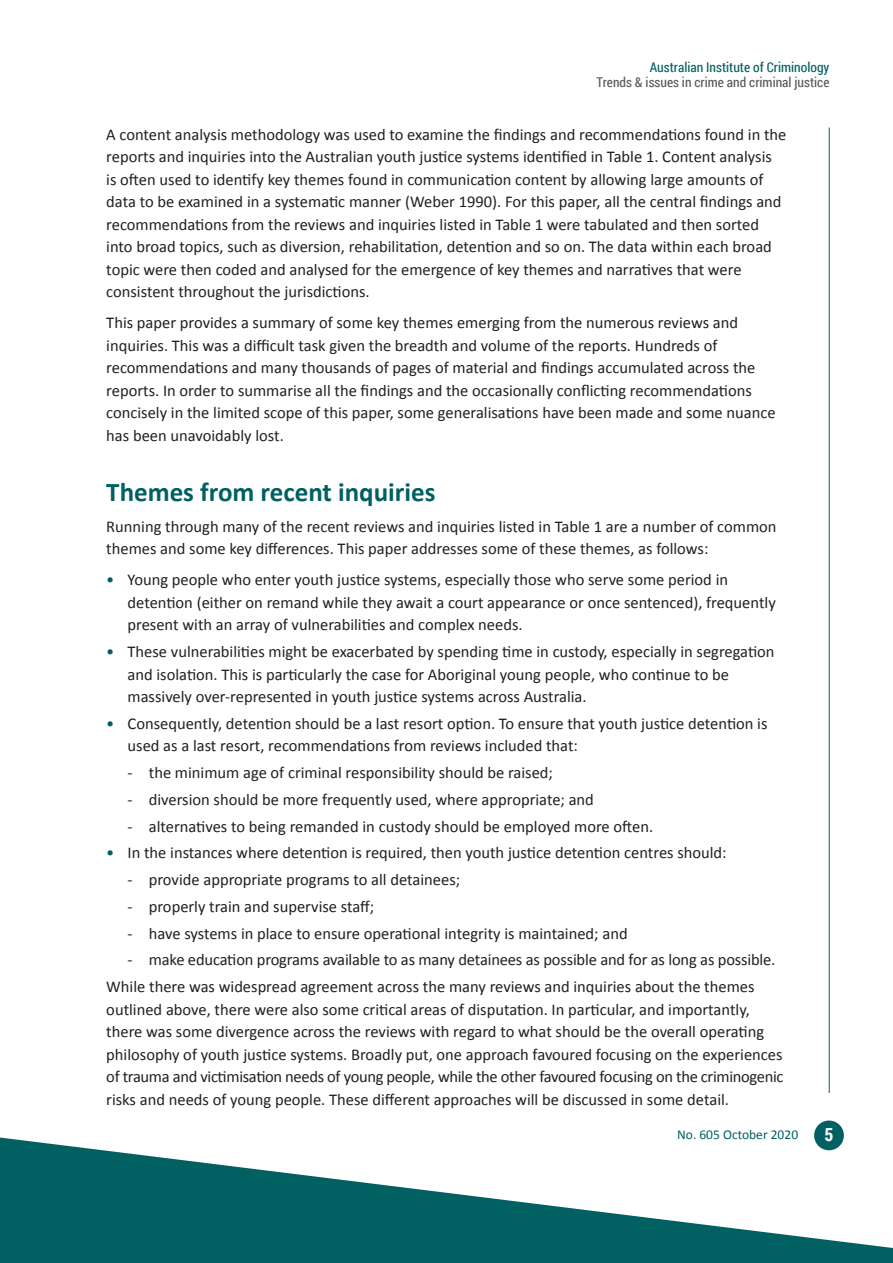
<style>
.page{position:relative;width:893px;height:1263px;background:#fff}
.page>*{position:absolute;margin:0;border:0;box-sizing:border-box;transform-origin:0 0}
.t1{font:700 27px "Calibri";color:#006062}
.t2{font:700 18px "Roboto Condensed";color:#fff}
.body{font:16.5px/22.5px "Calibri";color:#231f20}
.bullets_01_copy{font:16.5px "Calibri";color:#231f20}
.t3{font:13.5px "Roboto Condensed";color:#57585a}
.t4{font:13.5px "Roboto Condensed";color:#006062}
.t5{font:13.5px "Calibri";color:#006062}
.s1{color:#006062}
</style>
<div class="page">
<hr style="left:829px;top:128px;width:1px;height:965px;background:#006062">
<div style="left:814px;top:1120px;width:30px;height:30px;background:#006062;border-radius:50%"></div>
<svg style="left:0;top:1137px;width:893px;height:126px;fill:#006062"></svg>
<p class="t4" style="left:650px;top:58px;width:181px">Australian Institute of Criminology</p>
<p class="t3" style="left:597px;top:73px;width:234px">Trends &amp; issues in crime and criminal justice</p>
<p class="body" style="left:106px;top:123px;width:682px">A content analysis methodology was used to examine the findings and recommendations found in the reports and inquiries into the Australian youth justice systems identified in Table 1. Content analysis<br>is often used to identify key themes found in communication content by allowing large amounts of data to be examined in a systematic manner (Weber 1990). For this paper, all the central findings and recommendations from the reviews and inquiries listed in Table 1 were tabulated and then sorted into broad topics, such as diversion, rehabilitation, detention and so on. The data within each broad topic were then coded and analysed for the emergence of key themes and narratives that were consistent throughout the jurisdictions.</p>
<p class="body" style="left:106px;top:312px;width:671px">This paper provides a summary of some key themes emerging from the numerous reviews and inquiries. This was a difficult task given the breadth and volume of the reports. Hundreds of recommendations and many thousands of pages of material and findings accumulated across the reports. In order to summarise all the findings and the occasionally conflicting recommendations concisely in the limited scope of this paper, some generalisations have been made and some nuance has been unavoidably lost.</p>
<h1 class="t1" style="left:106px;top:474px;width:331px">Themes from recent inquiries</h1>
<p class="body" style="left:106px;top:515px;width:672px">Running through many of the recent reviews and inquiries listed in Table 1 are a number of common themes and some key differences. This paper addresses some of these themes, as follows:</p>
<p class="body" style="left:128px;top:569px;width:650px;text-indent:-21px"><span class="s1">•</span> Young people who enter youth justice systems, especially those who serve some period in detention (either on remand while they await a court appearance or once sentenced), frequently present with an array of vulnerabilities and complex needs.</p>
<p class="body" style="left:128px;top:640px;width:648px;text-indent:-21px"><span class="s1">•</span> These vulnerabilities might be exacerbated by spending time in custody, especially in segregation and isolation. This is particularly the case for Aboriginal young people, who continue to be massively over-represented in youth justice systems across Australia.</p>
<p class="body" style="left:128px;top:712px;width:641px;text-indent:-21px"><span class="s1">•</span> Consequently, detention should be a last resort option. To ensure that youth justice detention is used as a last resort, recommendations from reviews included that:</p>
<p class="bullets_01_copy" style="left:128px;top:762px;width:427px">- the minimum age of criminal responsibility should be raised;</p>
<p class="bullets_01_copy" style="left:128px;top:789px;width:468px">- diversion should be more frequently used, where appropriate; and</p>
<p class="bullets_01_copy" style="left:128px;top:816px;width:527px">- alternatives to being remanded in custody should be employed more often.</p>
<p class="body" style="left:106px;top:842px;width:622px"><span class="s1">•</span> In the instances where detention is required, then youth justice detention centres should:</p>
<p class="bullets_01_copy" style="left:128px;top:869px;width:334px">- provide appropriate programs to all detainees;</p>
<p class="bullets_01_copy" style="left:128px;top:896px;width:248px">- properly train and supervise staff;</p>
<p class="bullets_01_copy" style="left:128px;top:923px;width:502px">- have systems in place to ensure operational integrity is maintained; and</p>
<p class="bullets_01_copy" style="left:128px;top:949px;width:649px">- make education programs available to as many detainees as possible and for as long as possible.</p>
<p class="body" style="left:106px;top:975px;width:679px">While there was widespread agreement across the many reviews and inquiries about the themes outlined above, there were also some critical areas of disputation. In particular, and importantly, there was some divergence across the reviews with regard to what should be the overall operating philosophy of youth justice systems. Broadly put, one approach favoured focusing on the experiences of trauma and victimisation needs of young people, while the other favoured focusing on the criminogenic risks and needs of young people. These different approaches will be discussed in some detail.</p>
<p class="t5" style="left:677px;top:1126px;width:122px">No. 605 October 2020</p>
<p class="t2" style="left:824px;top:1122px;width:10px">5</p>
</div>
